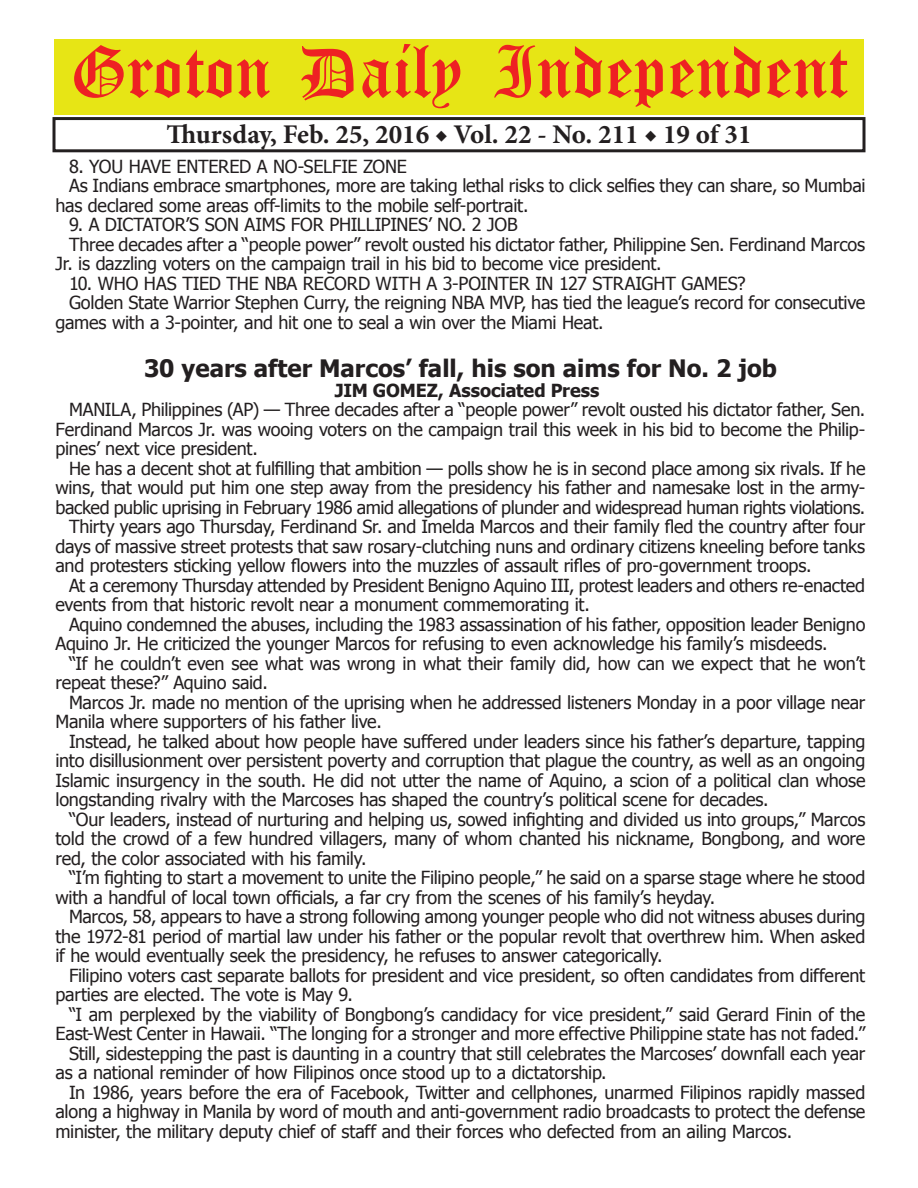
<style>
.page{position:relative;width:918px;height:1188px;background:#fff}
.page>*{position:absolute;margin:0;border:0;box-sizing:border-box;transform-origin:0 0}
.t1{font:54px "Old English Five";color:#ee2123}
.t2{font:700 27px "Minion Pro";color:#231f20}
.t3{font:700 24px "Tahoma";color:#231f20}
.t4{font:18px/19.5px "Tahoma";letter-spacing:-.015em;color:#231f20;text-align:justify}
.t5{font:700 18px "Tahoma";letter-spacing:-.005em;color:#231f20}
</style>
<div class="page">
<div style="left:52px;top:117px;width:814px;height:35px;border:3px solid #231f20"></div>
<div style="left:54px;top:40px;width:810px;height:75px;background:#e7e515"></div>
<h1 class="t1" style="left:70px;top:47px;width:779px">Groton Daily Independent</h1>
<h2 class="t2" style="left:166px;top:116px;width:587px">Thursday, Feb. 25, 2016 ◆ Vol. 22 - No. 211 ◆ 19 of 31</h2>
<p class="t4" style="left:69px;top:156px;width:339px">8. YOU HAVE ENTERED A NO-SELFIE ZONE</p>
<p class="t4" style="left:69px;top:175px;width:798px">As Indians embrace smartphones, more are taking lethal risks to click selfies they can share, so Mumbai</p>
<p class="t4" style="left:56px;top:195px;width:474px">has declared some areas off-limits to the mobile self-portrait.</p>
<p class="t4" style="left:69px;top:214px;width:450px">9. A DICTATOR’S SON AIMS FOR PHILLIPINES’ NO. 2 JOB</p>
<p class="t4" style="left:69px;top:234px;width:798px">Three decades after a “people power” revolt ousted his dictator father, Philippine Sen. Ferdinand Marcos</p>
<p class="t4" style="left:56px;top:253px;width:608px">Jr. is dazzling voters on the campaign trail in his bid to become vice president.</p>
<p class="t4" style="left:69px;top:273px;width:678px">10. WHO HAS TIED THE NBA RECORD WITH A 3-POINTER IN 127 STRAIGHT GAMES?</p>
<p class="t4" style="left:69px;top:292px;width:798px">Golden State Warrior Stephen Curry, the reigning NBA MVP, has tied the league’s record for consecutive</p>
<p class="t4" style="left:56px;top:312px;width:550px">games with a 3-pointer, and hit one to seal a win over the Miami Heat.</p>
<h3 class="t3" style="left:144px;top:352px;width:635px">30 years after Marcos’ fall, his son aims for No. 2 job</h3>
<p class="t5" style="left:335px;top:378px;width:266px">JIM GOMEZ, Associated Press</p>
<p class="t4" style="left:56px;top:399px;width:812px;text-indent:14px">MANILA, Philippines (AP) — Three decades after a “people power” revolt ousted his dictator father, Sen.<br>Ferdinand Marcos Jr. was wooing voters on the campaign trail this week in his bid to become the Philip&shy;pines’ next vice president.</p>
<p class="t4" style="left:69px;top:458px;width:798px">He has a decent shot at fulfilling that ambition — polls show he is in second place among six rivals. If he</p>
<p class="t4" style="left:56px;top:477px;width:811px">wins, that would put him one step away from the presidency his father and namesake lost in the army-</p>
<p class="t4" style="left:56px;top:497px;width:811px">backed public uprising in February 1986 amid allegations of plunder and widespread human rights violations.</p>
<p class="t4" style="left:69px;top:516px;width:798px">Thirty years ago Thursday, Ferdinand Sr. and Imelda Marcos and their family fled the country after four</p>
<p class="t4" style="left:56px;top:536px;width:811px">days of massive street protests that saw rosary-clutching nuns and ordinary citizens kneeling before tanks</p>
<p class="t4" style="left:56px;top:555px;width:758px">and protesters sticking yellow flowers into the muzzles of assault rifles of pro-government troops.</p>
<p class="t4" style="left:69px;top:575px;width:798px">At a ceremony Thursday attended by President Benigno Aquino III, protest leaders and others re-enacted</p>
<p class="t4" style="left:56px;top:594px;width:536px">events from that historic revolt near a monument commemorating it.</p>
<p class="t4" style="left:69px;top:614px;width:798px">Aquino condemned the abuses, including the 1983 assassination of his father, opposition leader Benigno</p>
<p class="t4" style="left:56px;top:633px;width:774px">Aquino Jr. He criticized the younger Marcos for refusing to even acknowledge his family’s misdeeds.</p>
<p class="t4" style="left:69px;top:653px;width:798px">“If he couldn’t even see what was wrong in what their family did, how can we expect that he won’t</p>
<p class="t4" style="left:56px;top:672px;width:214px">repeat these?” Aquino said.</p>
<p class="t4" style="left:69px;top:692px;width:798px">Marcos Jr. made no mention of the uprising when he addressed listeners Monday in a poor village near</p>
<p class="t4" style="left:56px;top:711px;width:328px">Manila where supporters of his father live.</p>
<p class="t4" style="left:69px;top:731px;width:798px">Instead, he talked about how people have suffered under leaders since his father’s departure, tapping</p>
<p class="t4" style="left:56px;top:750px;width:811px">into disillusionment over persistent poverty and corruption that plague the country, as well as an ongoing</p>
<p class="t4" style="left:56px;top:770px;width:812px">Islamic insurgency in the south. He did not utter the name of Aquino, a scion of a political clan whose</p>
<p class="t4" style="left:56px;top:789px;width:715px">longstanding rivalry with the Marcoses has shaped the country’s political scene for decades.</p>
<p class="t4" style="left:69px;top:809px;width:798px">“Our leaders, instead of nurturing and helping us, sowed infighting and divided us into groups,” Marcos</p>
<p class="t4" style="left:56px;top:828px;width:811px">told the crowd of a few hundred villagers, many of whom chanted his nickname, Bongbong, and wore</p>
<p class="t4" style="left:56px;top:848px;width:313px">red, the color associated with his family.</p>
<p class="t4" style="left:69px;top:867px;width:798px">“I’m fighting to start a movement to unite the Filipino people,” he said on a sparse stage where he stood</p>
<p class="t4" style="left:56px;top:887px;width:661px">with a handful of local town officials, a far cry from the scenes of his family’s heyday.</p>
<p class="t4" style="left:69px;top:906px;width:798px">Marcos, 58, appears to have a strong following among younger people who did not witness abuses during</p>
<p class="t4" style="left:56px;top:926px;width:811px">the 1972-81 period of martial law under his father or the popular revolt that overthrew him. When asked</p>
<p class="t4" style="left:56px;top:945px;width:609px">if he would eventually seek the presidency, he refuses to answer categorically.</p>
<p class="t4" style="left:69px;top:964px;width:798px">Filipino voters cast separate ballots for president and vice president, so often candidates from different</p>
<p class="t4" style="left:56px;top:984px;width:299px">parties are elected. The vote is May 9.</p>
<p class="t4" style="left:69px;top:1003px;width:798px">“I am perplexed by the viability of Bongbong’s candidacy for vice president,” said Gerard Finin of the</p>
<p class="t4" style="left:56px;top:1023px;width:811px">East-West Center in Hawaii. “The longing for a stronger and more effective Philippine state has not faded.”</p>
<p class="t4" style="left:69px;top:1042px;width:798px">Still, sidestepping the past is daunting in a country that still celebrates the Marcoses’ downfall each year</p>
<p class="t4" style="left:56px;top:1062px;width:553px">as a national reminder of how Filipinos once stood up to a dictatorship.</p>
<p class="t4" style="left:69px;top:1081px;width:798px">In 1986, years before the era of Facebook, Twitter and cellphones, unarmed Filipinos rapidly massed</p>
<p class="t4" style="left:56px;top:1101px;width:811px">along a highway in Manila by word of mouth and anti-government radio broadcasts to protect the defense</p>
<p class="t4" style="left:56px;top:1120px;width:738px">minister, the military deputy chief of staff and their forces who defected from an ailing Marcos.</p>
</div>
